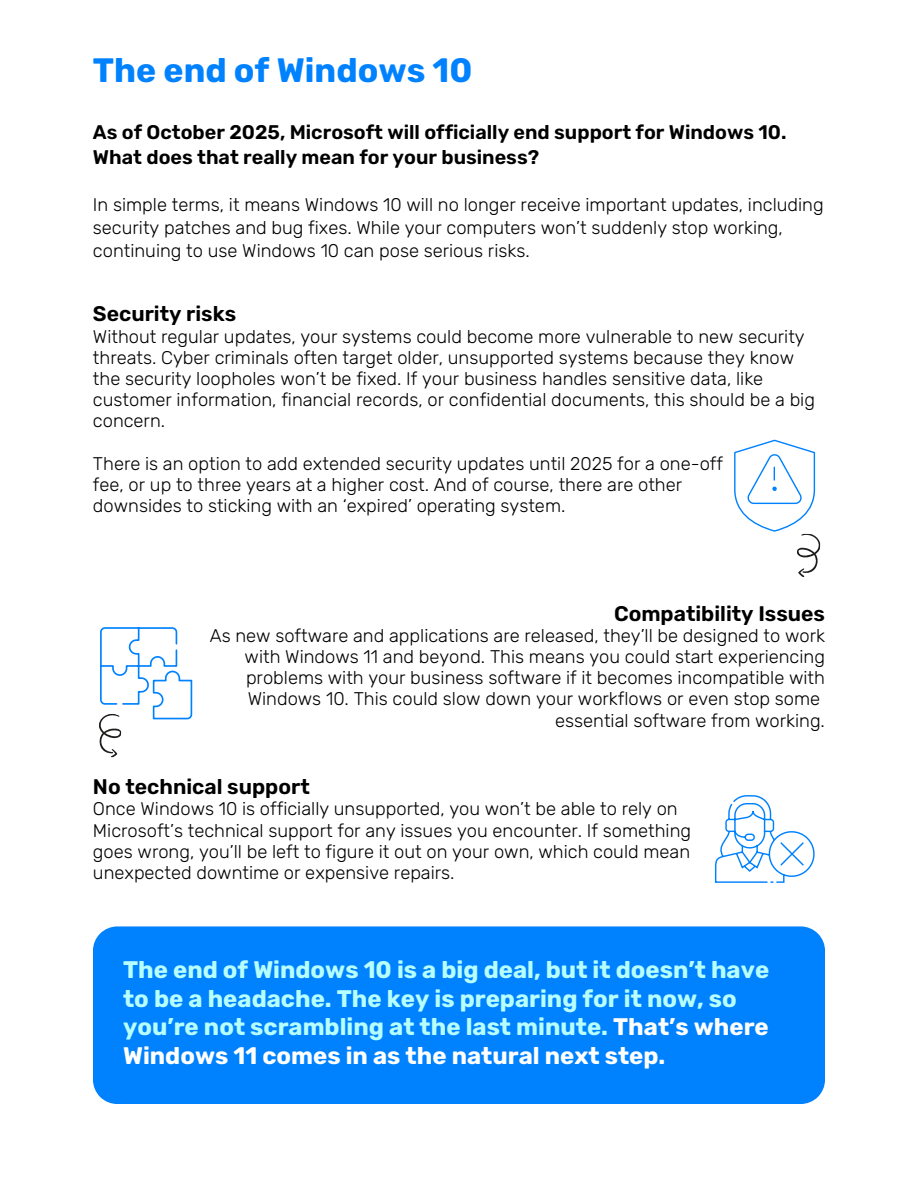
<style>
.page{position:relative;width:918px;height:1188px;background:#fff}
.page>*{position:absolute;margin:0;border:0;box-sizing:border-box;transform-origin:0 0}
.t1{font:700 33.9px "Rubik";color:#0082ff}
.t2{font:700 24px/28.5px "Rubik";color:#b7ffff}
.t3{font:600 21.15px "Rubik";color:#000}
.t4{font:600 19.8px/25.3px "Rubik";color:#000}
.t5{font:300 18.3px/21.1px "Rubik";color:#000}
.s1{color:#fff}
</style>
<div class="page">
<svg style="left:734px;top:440px;width:87px;height:137px"></svg>
<svg style="left:99px;top:627px;width:93px;height:131px"></svg>
<svg style="left:715px;top:795px;width:100px;height:88px"></svg>
<div style="left:93px;top:926px;width:732px;height:178px;background:#0082ff"></div>
<p class="t1" style="left:93px;top:50px;width:381px">The end of Windows 10</p>
<p class="t4" style="left:93px;top:119px;width:695px">As of October 2025, Microsoft will officially end support for Windows 10.<br>What does that really mean for your business?</p>
<p class="t5" style="left:93px;top:194px;width:732px">In simple terms, it means Windows 10 will no longer receive important updates, including</p>
<p class="t5" style="left:93px;top:216px;width:691px;line-height:23.2px">security patches and bug fixes. While your computers won’t suddenly stop working, continuing to use Windows 10 can pose serious risks.</p>
<h1 class="t3" style="left:93px;top:302px;width:145px">Security risks</h1>
<h3 class="t5" style="left:93px;top:326px;width:724px">Without regular updates, your systems could become more vulnerable to new security threats. Cyber criminals often target older, unsupported systems because they know the security loopholes won’t be fixed. If your business handles sensitive data, like customer information, financial records, or confidential documents, this should be a big concern.</h3>
<p class="t5" style="left:93px;top:453px;width:632px">There is an option to add extended security updates until 2025 for a one-off</p>
<p class="t5" style="left:93px;top:474px;width:591px">fee, or up to three years at a higher cost. And of course, there are other</p>
<p class="t5" style="left:93px;top:495px;width:474px">downsides to sticking with an ‘expired’ operating system.</p>
<p class="t3" style="left:614px;top:601px;width:212px">Compatibility Issues</p>
<p class="t5" style="left:210px;top:625px;width:617px">As new software and applications are released, they’ll be designed to work</p>
<p class="t5" style="left:245px;top:646px;width:582px">with Windows 11 and beyond. This means you could start experiencing</p>
<p class="t5" style="left:246px;top:667px;width:581px">problems with your business software if it becomes incompatible with</p>
<p class="t5" style="left:248px;top:689px;width:574px">Windows 10. This could slow down your workflows or even stop some</p>
<p class="t5" style="left:555px;top:710px;width:271px">essential software from working.</p>
<p class="t3" style="left:93px;top:774px;width:218px">No technical support</p>
<p class="t5" style="left:93px;top:799px;width:586px">Once Windows 10 is officially unsupported, you won’t be able to rely on</p>
<p class="t5" style="left:93px;top:820px;width:600px">Microsoft’s technical support for any issues you encounter. If something</p>
<p class="t5" style="left:93px;top:841px;width:599px">goes wrong, you’ll be left to figure it out on your own, which could mean</p>
<p class="t5" style="left:93px;top:862px;width:363px">unexpected downtime or expensive repairs.</p>
<p class="t2" style="left:123px;top:956px;width:648px">The end of Windows 10 is a big deal, but it doesn’t have to be a headache. The key is preparing for it now, so you’re not scrambling at the last minute. <span class="s1">That’s where Windows 11 comes in as the natural next step.</span></p>
</div>
